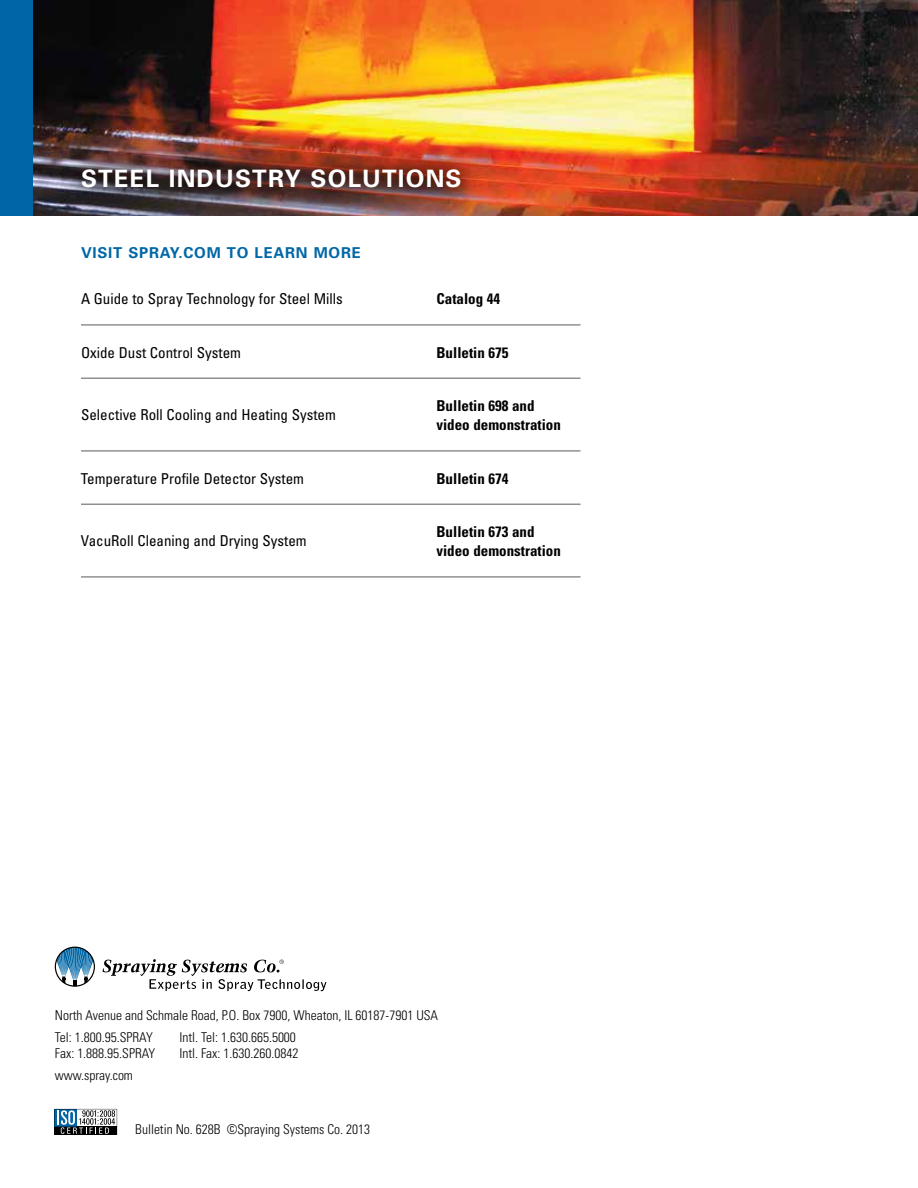
<style>
.page{position:relative;width:918px;height:1188px;background:#fff}
.page>*{position:absolute;margin:0;border:0;box-sizing:border-box;transform-origin:0 0}
.t1{font:700 24px "Univers";letter-spacing:.05em;color:#fff}
.t2{font:condensed 15px "Univers";color:#000}
.t3{font:700 condensed 15px/19.5px "Univers";color:#000}
.t4{font:700 15px "Univers";letter-spacing:.05em;color:#0067a6}
.t5{font:300 condensed 13.5px/21.9px "Univers";color:#000}
</style>
<div class="page">
<svg style="left:55px;top:947px;width:40px;height:40px"></svg>
<svg style="left:103px;top:959px;width:223px;height:32px"></svg>
<svg style="left:54px;top:1109px;width:63px;height:26px"></svg>
<img style="left:32px;top:0;width:886px;height:216px">
<div style="left:0;top:0;width:32px;height:216px;background:#0065a4"></div>
<hr style="left:81px;top:325px;width:499px;height:1px;background:#58595b">
<hr style="left:81px;top:378px;width:499px;height:1px;background:#58595b">
<hr style="left:81px;top:451px;width:499px;height:1px;background:#58595b">
<hr style="left:81px;top:504px;width:499px;height:1px;background:#58595b">
<hr style="left:81px;top:577px;width:499px;height:1px;background:#58595b">
<div style="left:58px;top:145px;width:427px;height:68px;background:#000;opacity:.75"></div>
<h1 class="t1" style="left:81px;top:163px;width:382px">STEEL INDUSTRY SOLUTIONS</h1>
<p class="t4" style="left:81px;top:243px;width:281px">VISIT SPRAY.COM TO LEARN MORE</p>
<p class="t2" style="left:81px;top:290px;width:263px">A Guide to Spray Technology for Steel Mills</p>
<p class="t3" style="left:436px;top:289px;width:65px">Catalog 44</p>
<p class="t2" style="left:81px;top:343px;width:162px">Oxide Dust Control System</p>
<p class="t3" style="left:436px;top:342px;width:73px">Bulletin 675</p>
<p class="t2" style="left:81px;top:405px;width:256px">Selective Roll Cooling and Heating System</p>
<p class="t3" style="left:436px;top:396px;width:126px">Bulletin 698 and video demonstration</p>
<p class="t2" style="left:81px;top:469px;width:225px">Temperature Profile Detector System</p>
<p class="t3" style="left:436px;top:468px;width:73px">Bulletin 674</p>
<p class="t2" style="left:81px;top:531px;width:227px">VacuRoll Cleaning and Drying System</p>
<p class="t3" style="left:436px;top:522px;width:126px">Bulletin 673 and video demonstration</p>
<p class="t5" style="left:55px;top:1004px;width:385px">North Avenue and Schmale Road, P.O. Box 7900, Wheaton, IL 60187-7901 USA<br>Tel: 1.800.95.SPRAY</p>
<p class="t5" style="left:179px;top:1026px;width:118px">Intl. Tel: 1.630.665.5000</p>
<p class="t5" style="left:55px;top:1043px;width:102px">Fax: 1.888.95.SPRAY</p>
<p class="t5" style="left:179px;top:1043px;width:121px">Intl. Fax: 1.630.260.0842</p>
<p class="t5" style="left:55px;top:1064px;width:80px">www.spray.com</p>
<p class="t5" style="left:135px;top:1118px;width:236px">Bulletin No. 628B ©Spraying Systems Co. 2013</p>
</div>
